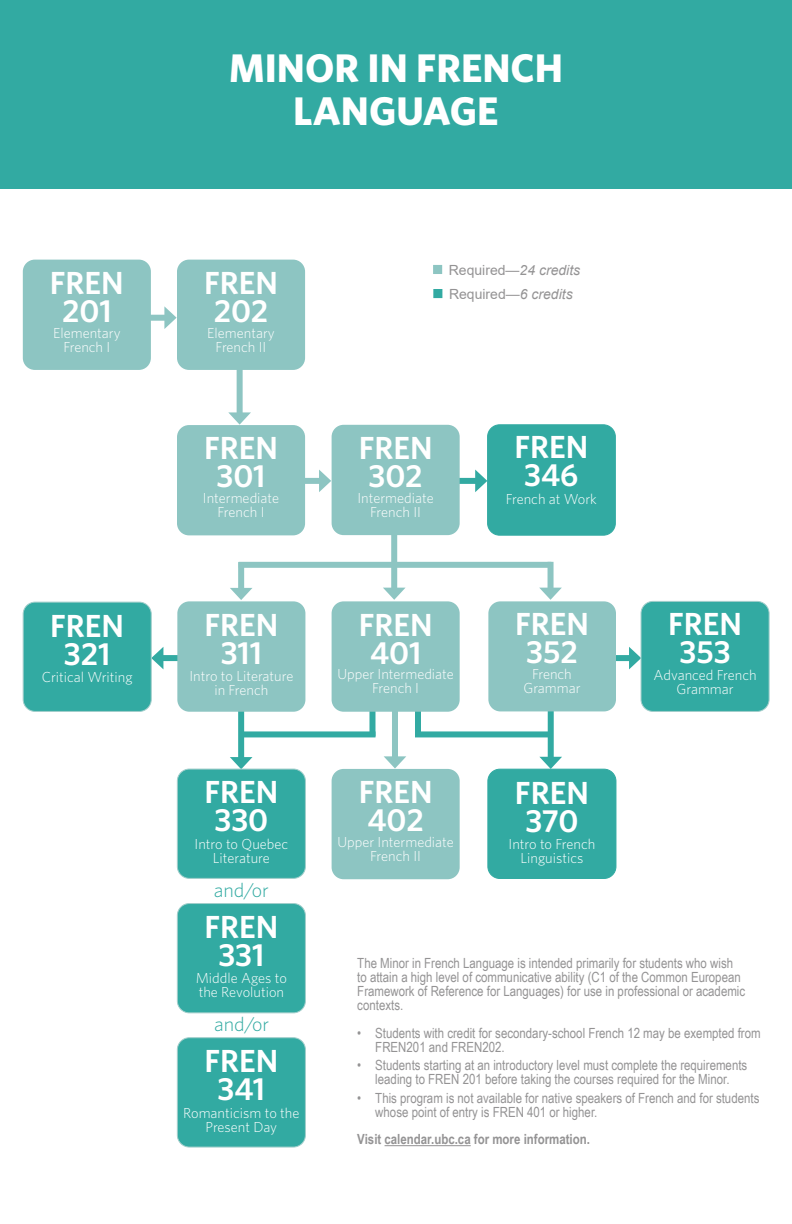
<style>
.page{position:relative;width:792px;height:1224px;background:#fff}
.page>*{position:absolute;margin:0;border:0;box-sizing:border-box;transform-origin:0 0}
.t1{font:700 40px "Whitney";color:#fff}
.t2{font:600 32px "Whitney";color:#fff}
.t3{font:300 20px "Whitney";color:#32aaa2}
.t4{font:300 14.5px/14px "Whitney";color:#fff;text-align:center}
.t5{font:14px/14px "Arial Narrow";color:#949394}
.t6{font:700 14px "Arial Narrow";color:#949394}
.t7{font:14px "Arial";color:#949394}
.s1{font-style:italic}
</style>
<div class="page">
<div style="left:140px;top:315px;width:29px;height:6px;background:#8dc5c2"></div>
<svg style="left:164px;top:306px;width:13px;height:23px"></svg>
<div style="left:455px;top:478px;width:25px;height:6px;background:#32aaa2"></div>
<svg style="left:475px;top:470px;width:12px;height:22px"></svg>
<div style="left:415px;top:701px;width:6px;height:33px;background:#32aaa2"></div>
<div style="left:369px;top:704px;width:6px;height:32px;background:#32aaa2"></div>
<div style="left:392px;top:709px;width:6px;height:52px;background:#8dc5c2"></div>
<svg style="left:384px;top:756px;width:22px;height:13px"></svg>
<div style="left:159px;top:655px;width:29px;height:6px;background:#32aaa2"></div>
<svg style="left:152px;top:647px;width:11px;height:22px"></svg>
<div style="left:604px;top:655px;width:30px;height:6px;background:#32aaa2"></div>
<svg style="left:629px;top:647px;width:12px;height:22px"></svg>
<div style="left:548px;top:710px;width:6px;height:52px;background:#32aaa2"></div>
<svg style="left:539px;top:757px;width:23px;height:12px"></svg>
<div style="left:241px;top:731px;width:134px;height:6px;background:#32aaa2"></div>
<div style="left:238px;top:706px;width:6px;height:56px;background:#32aaa2"></div>
<svg style="left:230px;top:757px;width:22px;height:12px"></svg>
<div style="left:0;top:0;width:792px;height:188px;background:#32aaa2"></div>
<div style="left:177px;top:601px;width:128px;height:111px;background:#8dc5c2;border-radius:12px"></div>
<div style="left:332px;top:601px;width:128px;height:111px;background:#8dc5c2;border-radius:12px"></div>
<div style="left:488px;top:601px;width:128px;height:110px;background:#8dc5c2;border-radius:12px"></div>
<div style="left:641px;top:601px;width:128px;height:110px;background:#32aaa2;border-radius:12px"></div>
<div style="left:641px;top:601px;width:129px;height:111px;border:1px solid #a1cecb;border-radius:12px"></div>
<div style="left:391px;top:528px;width:6px;height:64px;background:#8dc5c2"></div>
<svg style="left:383px;top:588px;width:22px;height:12px"></svg>
<div style="left:548px;top:562px;width:6px;height:30px;background:#8dc5c2"></div>
<svg style="left:539px;top:588px;width:23px;height:12px"></svg>
<div style="left:239px;top:562px;width:312px;height:6px;background:#8dc5c2"></div>
<div style="left:238px;top:562px;width:6px;height:31px;background:#8dc5c2"></div>
<svg style="left:230px;top:588px;width:22px;height:12px"></svg>
<div style="left:23px;top:602px;width:128px;height:109px;background:#32aaa2;border-radius:12px"></div>
<div style="left:23px;top:602px;width:129px;height:110px;border:1px solid #a1cecb;border-radius:12px"></div>
<div style="left:177px;top:769px;width:128px;height:109px;background:#32aaa2;border-radius:12px"></div>
<div style="left:177px;top:769px;width:129px;height:110px;border:1px solid #a1cecb;border-radius:12px"></div>
<div style="left:177px;top:904px;width:128px;height:109px;background:#32aaa2;border-radius:12px"></div>
<div style="left:177px;top:903px;width:129px;height:110px;border:1px solid #a1cecb;border-radius:12px"></div>
<div style="left:177px;top:1038px;width:128px;height:109px;background:#32aaa2;border-radius:12px"></div>
<div style="left:177px;top:1037px;width:129px;height:111px;border:1px solid #a1cecb;border-radius:12px"></div>
<div style="left:433px;top:265px;width:9px;height:9px;background:#8dc5c2"></div>
<div style="left:433px;top:289px;width:9px;height:9px;background:#32aaa2;border:2px solid #32aaa2"></div>
<div style="left:305px;top:478px;width:19px;height:6px;background:#8dc5c2"></div>
<svg style="left:319px;top:470px;width:12px;height:22px"></svg>
<div style="left:488px;top:425px;width:127px;height:110px;background:#32aaa2;border-radius:12px"></div>
<div style="left:487px;top:424px;width:129px;height:112px;border:1px solid #32aaa2;border-radius:12px"></div>
<div style="left:332px;top:425px;width:128px;height:110px;background:#8dc5c2;border-radius:12px"></div>
<div style="left:332px;top:769px;width:128px;height:110px;background:#8dc5c2;border-radius:12px"></div>
<div style="left:488px;top:769px;width:128px;height:109px;background:#32aaa2;border-radius:12px"></div>
<div style="left:487px;top:769px;width:129px;height:110px;border:1px solid #32aaa2;border-radius:12px"></div>
<div style="left:177px;top:425px;width:128px;height:110px;background:#8dc5c2;border-radius:12px"></div>
<div style="left:237px;top:361px;width:6px;height:56px;background:#8dc5c2"></div>
<svg style="left:228px;top:412px;width:23px;height:13px"></svg>
<div style="left:177px;top:260px;width:128px;height:110px;background:#8dc5c2;border-radius:12px"></div>
<div style="left:23px;top:260px;width:128px;height:110px;background:#8dc5c2;border-radius:12px"></div>
<hr style="left:385px;top:1145px;width:86px;height:1px;background:#949394">
<div style="left:415px;top:731px;width:134px;height:6px;background:#32aaa2"></div>
<p class="t1" style="left:229px;top:41px;width:335px">MINOR IN FRENCH</p>
<p class="t1" style="left:293px;top:84px;width:207px">LANGUAGE</p>
<p class="t2" style="left:50px;top:261px;width:75px">FREN</p>
<p class="t2" style="left:62px;top:289px;width:51px">201</p>
<p class="t4" style="left:53px;top:325px;width:69px">Elementary</p>
<p class="t4" style="left:63px;top:339px;width:48px">French I</p>
<p class="t2" style="left:50px;top:604px;width:75px">FREN</p>
<p class="t2" style="left:64px;top:632px;width:48px">321</p>
<p class="t4" style="left:42px;top:670px;width:92px">Critical Writing</p>
<p class="t2" style="left:204px;top:261px;width:75px">FREN</p>
<p class="t2" style="left:214px;top:289px;width:56px">202</p>
<p class="t4" style="left:207px;top:325px;width:69px">Elementary</p>
<p class="t4" style="left:216px;top:339px;width:52px">French II</p>
<p class="t2" style="left:204px;top:427px;width:75px">FREN</p>
<p class="t2" style="left:217px;top:455px;width:50px">301</p>
<p class="t4" style="left:203px;top:491px;width:78px">Intermediate</p>
<p class="t4" style="left:218px;top:505px;width:48px">French I</p>
<p class="t2" style="left:204px;top:603px;width:75px">FREN</p>
<p class="t2" style="left:221px;top:631px;width:43px">311</p>
<p class="t4" style="left:189px;top:669px;width:105px">Intro to Literature</p>
<p class="t4" style="left:214px;top:683px;width:55px">in French</p>
<p class="t2" style="left:204px;top:771px;width:75px">FREN</p>
<p class="t2" style="left:214px;top:799px;width:55px">330</p>
<p class="t4" style="left:195px;top:836px;width:95px">Intro to Quebec<br>Literature</p>
<p class="t3" style="left:214px;top:877px;width:57px">and/or</p>
<p class="t2" style="left:204px;top:906px;width:75px">FREN</p>
<p class="t2" style="left:218px;top:934px;width:48px">331</p>
<p class="t4" style="left:196px;top:971px;width:93px">Middle Ages to</p>
<p class="t4" style="left:199px;top:985px;width:87px">the Revolution</p>
<p class="t3" style="left:214px;top:1011px;width:57px">and/or</p>
<p class="t2" style="left:204px;top:1040px;width:75px">FREN</p>
<p class="t2" style="left:218px;top:1068px;width:49px">341</p>
<p class="t4" style="left:183px;top:1105px;width:118px">Romanticism to the<br>Present Day</p>
<p class="t7" style="left:449px;top:261px;width:133px">Required—<span class="s1">24 credits</span></p>
<p class="t7" style="left:449px;top:284px;width:125px">Required—<span class="s1">6 credits</span></p>
<p class="t2" style="left:359px;top:427px;width:75px">FREN</p>
<p class="t2" style="left:369px;top:455px;width:56px">302</p>
<p class="t4" style="left:357px;top:490px;width:78px">Intermediate</p>
<p class="t4" style="left:370px;top:504px;width:52px">French II</p>
<p class="t2" style="left:514px;top:426px;width:75px">FREN</p>
<p class="t2" style="left:524px;top:454px;width:56px">346</p>
<p class="t4" style="left:506px;top:491px;width:93px">French at Work</p>
<p class="t2" style="left:359px;top:603px;width:75px">FREN</p>
<p class="t2" style="left:370px;top:631px;width:53px">401</p>
<p class="t4" style="left:337px;top:667px;width:118px">Upper Intermediate</p>
<p class="t4" style="left:372px;top:681px;width:48px">French I</p>
<p class="t2" style="left:359px;top:771px;width:75px">FREN</p>
<p class="t2" style="left:367px;top:799px;width:58px">402</p>
<p class="t4" style="left:337px;top:834px;width:118px">Upper Intermediate</p>
<p class="t4" style="left:370px;top:848px;width:52px">French II</p>
<p class="t2" style="left:515px;top:603px;width:75px">FREN</p>
<p class="t2" style="left:526px;top:631px;width:53px">352</p>
<p class="t4" style="left:532px;top:667px;width:41px">French</p>
<p class="t4" style="left:523px;top:681px;width:59px">Grammar</p>
<p class="t2" style="left:515px;top:771px;width:75px">FREN</p>
<p class="t2" style="left:525px;top:799px;width:55px">370</p>
<p class="t4" style="left:509px;top:837px;width:88px">Intro to French<br>Linguistics</p>
<p class="t2" style="left:668px;top:603px;width:75px">FREN</p>
<p class="t2" style="left:680px;top:631px;width:53px">353</p>
<p class="t4" style="left:654px;top:668px;width:105px">Advanced French<br>Grammar</p>
<p class="t5" style="left:357px;top:956px;width:389px">The Minor in French Language is intended primarily for students who wish to attain a high level of communicative ability (C1 of the Common European Framework of Reference for Languages) for use in professional or academic contexts.</p>
<p class="t5" style="left:375px;top:1025px;width:387px;text-indent:-18px">• Students with credit for secondary-school French 12 may be exempted from<br>FREN201 and FREN202.</p>
<p class="t5" style="left:357px;top:1058px;width:392px;text-align:center">• Students starting at an introductory level must complete the requirements leading to FREN 201 before taking the courses required for the Minor.</p>
<p class="t5" style="left:375px;top:1090px;width:386px;text-indent:-18px">• This program is not available for native speakers of French and for students whose point of entry is FREN 401 or higher.</p>
<p class="t6" style="left:357px;top:1129px;width:234px">Visit calendar.ubc.ca for more information.</p>
</div>
